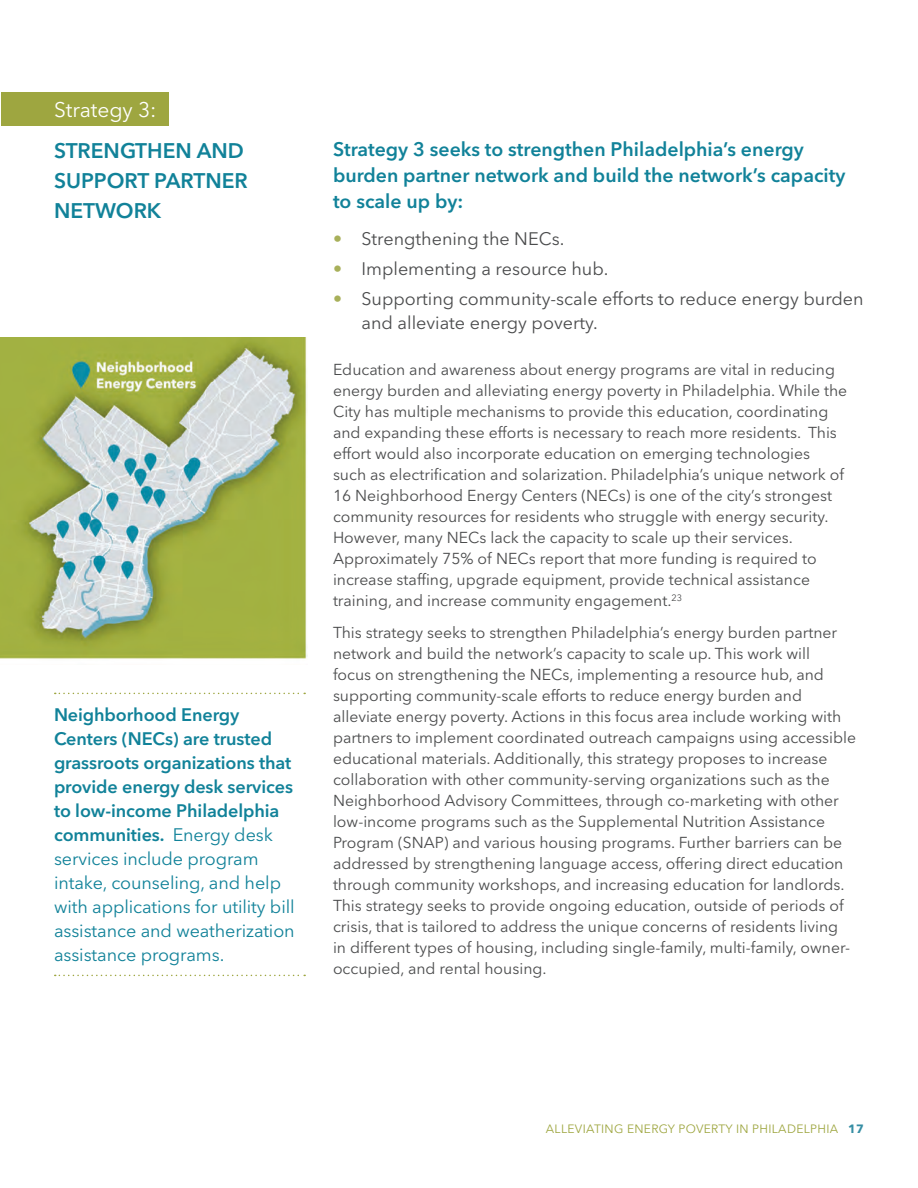
<style>
.page{position:relative;width:918px;height:1188px;background:#fff}
.page>*{position:absolute;margin:0;border:0;box-sizing:border-box;transform-origin:0 0}
.t1{font:600 21px/30px "Avenir Next LT Pro";color:#118299}
.t2{font:21px "Avenir Next LT Pro";color:#fff}
.t3{font:600 19.5px/25.5px "Avenir Next LT Pro";color:#118299}
.t4{font:18px/24px "Avenir Next LT Pro";letter-spacing:-.005em;color:#118299}
.t5{font:18px/24px "Avenir Next LT Pro";color:#4b4c4d}
.t6{font:15.75px/21px "Avenir Next LT Pro";color:#4b4c4d}
.t7{font:12px "Avenir Next LT Pro";letter-spacing:.025em;color:#9ea640}
.s1{color:#a8b05a}
.s2{font-weight:600}
.s3{font-weight:700;color:#368ea4}
</style>
<div class="page">
<img style="left:0;top:338px;width:307px;height:321px">
<div style="left:1px;top:93px;width:167px;height:33px;background:#9ea640"></div>
<svg style="left:55px;top:693px;width:250px;height:1px"></svg>
<svg style="left:55px;top:975px;width:250px;height:1px"></svg>
<p class="t2" style="left:54px;top:97px;width:104px">Strategy 3:</p>
<p class="t1" style="left:54px;top:135px;width:195px">STRENGTHEN AND<br>SUPPORT PARTNER<br>NETWORK</p>
<p class="t3" style="left:333px;top:137px;width:514px">Strategy 3 seeks to strengthen Philadelphia’s energy burden partner network and build the network’s capacity to scale up by:</p>
<p class="t5" style="left:333px;top:227px;width:233px"><span class="s1">•</span> Strengthening the NECs.</p>
<p class="t5" style="left:333px;top:257px;width:277px"><span class="s1">•</span> Implementing a resource hub.</p>
<p class="t5" style="left:362px;top:287px;width:504px;text-indent:-28px"><span class="s1">•</span> Supporting community-scale efforts to reduce energy burden and alleviate energy poverty.</p>
<p class="t6" style="left:333px;top:360px;width:516px">Education and awareness about energy programs are vital in reducing energy burden and alleviating energy poverty in Philadelphia. While the City has multiple mechanisms to provide this education, coordinating and expanding these efforts is necessary to reach more residents. This effort would also incorporate education on emerging technologies such as electrification and solarization. Philadelphia’s unique network of 16 Neighborhood Energy Centers (NECs) is one of the city’s strongest community resources for residents who struggle with energy security.<br>However, many NECs lack the capacity to scale up their services.<br>Approximately 75% of NECs report that more funding is required to increase staffing, upgrade equipment, provide technical assistance training, and increase community engagement.<sup>23</sup></p>
<p class="t6" style="left:333px;top:622px;width:525px">This strategy seeks to strengthen Philadelphia’s energy burden partner network and build the network’s capacity to scale up. This work will<br>focus on strengthening the NECs, implementing a resource hub, and supporting community-scale efforts to reduce energy burden and alleviate energy poverty. Actions in this focus area include working with partners to implement coordinated outreach campaigns using accessible educational materials. Additionally, this strategy proposes to increase collaboration with other community-serving organizations such as the Neighborhood Advisory Committees, through co-marketing with other low-income programs such as the Supplemental Nutrition Assistance Program (SNAP) and various housing programs. Further barriers can be addressed by strengthening language access, offering direct education through community workshops, and increasing education for landlords.<br>This strategy seeks to provide ongoing education, outside of periods of crisis, that is tailored to address the unique concerns of residents living<br>in different types of housing, including single-family, multi-family, owner&shy;occupied, and rental housing.</p>
<p class="t4" style="left:54px;top:703px;width:242px"><span class="s2">Neighborhood Energy<br>Centers (NECs) are trusted grassroots organizations that provide energy desk services to low-income Philadelphia communities.</span> Energy desk services include program intake, counseling, and help with applications for utility bill assistance and weatherization assistance programs.</p>
<p class="t7" style="left:546px;top:1121px;width:320px">ALLEVIATING ENERGY POVERTY IN PHILADELPHIA <span class="s3">17</span></p>
</div>
